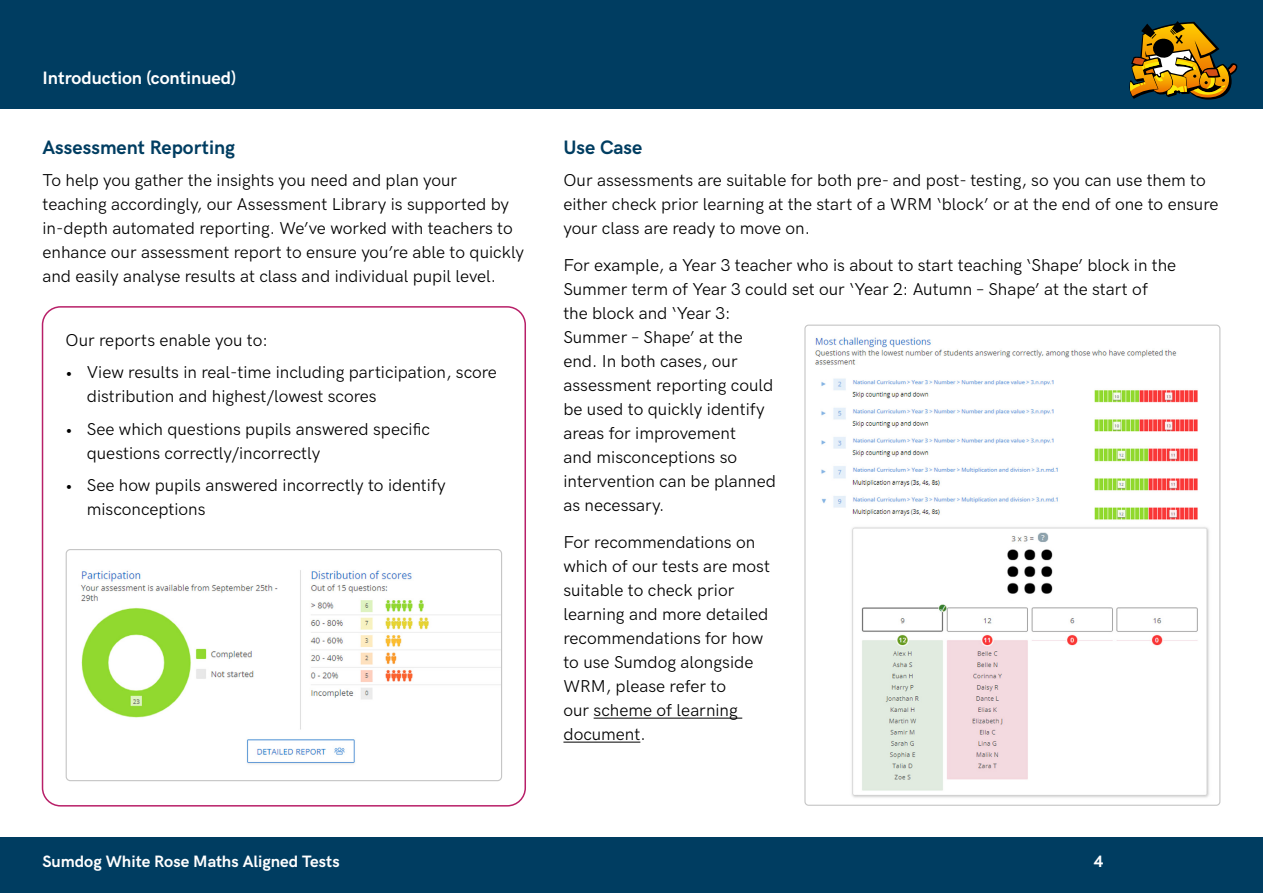
<style>
.page{position:relative;width:1263px;height:893px;background:#fff}
.page>*{position:absolute;margin:0;border:0;box-sizing:border-box;transform-origin:0 0}
.t1{font:700 19.5px "HK Grotesk";color:#003d61}
.t2{font:700 18px "HK Grotesk";color:#fff}
.t3{font:17.25px/24px "HK Grotesk";color:#000}
.t4{font:700 16.5px "HK Grotesk";color:#fff}
</style>
<div class="page">
<div style="left:0;top:0;width:1263px;height:109px;background:#003d61"></div>
<div style="left:0;top:838px;width:1263px;height:55px;background:#003d61"></div>
<svg style="left:1129px;top:21px;width:108px;height:79px"></svg>
<div style="left:42px;top:306px;width:484px;height:500px;border:2px solid #b81f68;border-radius:18px"></div>
<img style="left:66px;top:570px;width:434px;height:211px">
<div style="left:66px;top:549px;width:436px;height:232px;border:1px solid #c6c6c6;border-radius:4px"></div>
<hr style="left:594px;top:718px;width:148px;height:1px;background:#000">
<hr style="left:563px;top:742px;width:77px;height:1px;background:#000">
<img style="left:806px;top:325px;width:414px;height:480px">
<p class="t2" style="left:43px;top:64px;width:195px">Introduction (continued)</p>
<p class="t1" style="left:43px;top:133px;width:194px">Assessment Reporting</p>
<p class="t3" style="left:43px;top:167px;width:483px">To help you gather the insights you need and plan your teaching accordingly, our Assessment Library is supported by in-depth automated reporting. We’ve worked with teachers to enhance our assessment report to ensure you’re able to quickly and easily analyse results at class and individual pupil level.</p>
<p class="t3" style="left:66px;top:326px;width:204px">Our reports enable you to:</p>
<p class="t3" style="left:87px;top:359px;width:412px;text-indent:-21px">• View results in real-time including participation, score distribution and highest/lowest scores</p>
<p class="t3" style="left:87px;top:415px;width:345px;text-indent:-21px">• See which questions pupils answered specific questions correctly/incorrectly</p>
<p class="t3" style="left:87px;top:472px;width:361px;text-indent:-21px">• See how pupils answered incorrectly to identify misconceptions</p>
<p class="t1" style="left:563px;top:133px;width:80px">Use Case</p>
<p class="t3" style="left:563px;top:167px;width:657px">Our assessments are suitable for both pre- and post- testing, so you can use them to either check prior learning at the start of a WRM ‘block’ or at the end of one to ensure your class are ready to move on.</p>
<p class="t3" style="left:563px;top:252px;width:614px">For example, a Year 3 teacher who is about to start teaching ‘Shape’ block in the<br>Summer term of Year 3 could set our ‘Year 2: Autumn – Shape’ at the start of the block and ‘Year 3:<br>Summer – Shape’ at the<br>end. In both cases, our<br>assessment reporting could<br>be used to quickly identify<br>areas for improvement<br>and misconceptions so<br>intervention can be planned<br>as necessary.</p>
<p class="t3" style="left:563px;top:529px;width:208px">For recommendations on which of our tests are most suitable to check prior learning and more detailed recommendations for how to use Sumdog alongside<br>WRM, please refer to<br>our scheme of learning document.</p>
<p class="t4" style="left:43px;top:849px;width:299px">Sumdog White Rose Maths Aligned Tests</p>
<p class="t4" style="left:1094px;top:849px;width:11px">4</p>
</div>
